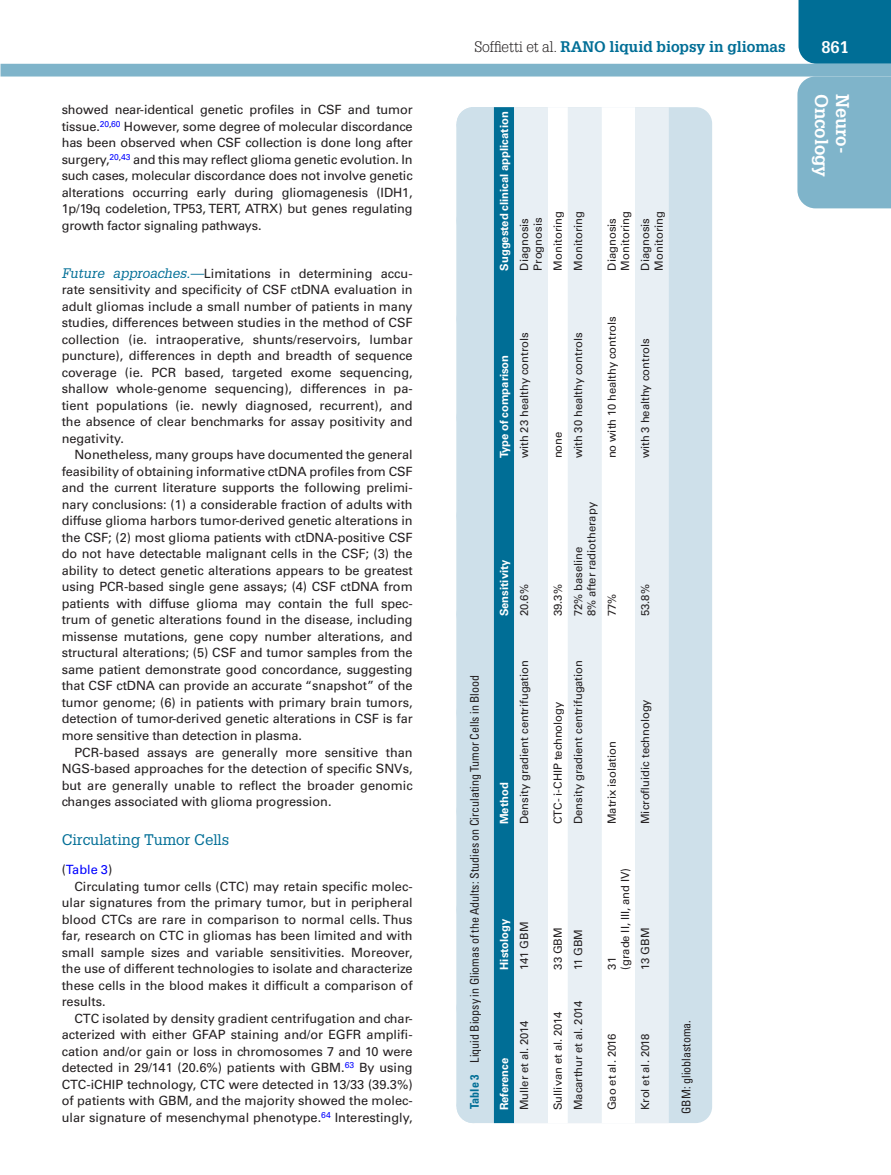
<style>
.page{position:relative;width:891px;height:1175px;background:#fff}
.page>*{position:absolute;margin:0;border:0;box-sizing:border-box;transform-origin:0 0}
.t1{font:700 18px "Glypha LT Std";color:#fff}
.t2{font:700 16.5px "Glypha LT Std";color:#fff}
.t3{font:700 15px "Glypha LT Std";color:#006e96}
.t4{font:15px "Glypha LT Std";color:#006e96}
.t5{font:12.75px/16.5px "Univers LT Std";color:#231f20;text-align:justify}
.t6{font:12.75px "Univers LT Std";color:#00f}
.t7{font:condensed 12px "Univers LT Std";color:#231f20}
.t8{font:11.25px/13.5px "Univers LT Std";color:#231f20}
.t9{font:700 11.25px "Univers LT Std";color:#fff}
.s1{font-family:"Glypha LT Std";font-style:italic;font-size:13.5px;color:#006e96}
.s2{color:#231f20}
.s3{font-weight:300;color:#231f20}
.s4{font-weight:700;color:#006e96}
</style>
<div class="page">
<div style="left:799px;top:0;width:92px;height:64px;background:#006e96"></div>
<div style="left:1px;top:64px;width:890px;height:12px;background:#7fb4ca"></div>
<div style="left:797px;top:76px;width:94px;height:132px;background:#7fb4ca"></div>
<div style="left:457px;top:107px;width:255px;height:1016px;background:#cee0ea;border-radius:16px"></div>
<svg style="left:456px;top:107px;width:58px;height:1016px"></svg>
<div style="left:514px;top:107px;width:155px;height:1016px;background:#e7eff4"></div>
<svg style="left:548px;top:107px;width:87px;height:1016px;background:#f5f8fa"></svg>
<p class="t5" style="left:62px;top:102px;width:353px">showed near-identical genetic profiles in CSF and tumor tissue.<sup>20</sup><sup>,</sup><sup>60</sup> However, some degree of molecular discordance has been observed when CSF collection is done long after surgery,<sup>20</sup><sup>,</sup><sup>43</sup> and this may reflect glioma genetic evolution. In such cases, molecular discordance does not involve genetic alterations occurring early during gliomagenesis (IDH1, 1p/19q codeletion, TP53, TERT, ATRX) but genes regulating growth factor signaling pathways.</p>
<p class="t5" style="left:62px;top:265px;width:353px"><span class="s1">Future approaches.—</span>Limitations in determining accu&shy;rate sensitivity and specificity of CSF ctDNA evaluation in adult gliomas include a small number of patients in many studies, differences between studies in the method of CSF collection (ie. intraoperative, shunts/reservoirs, lumbar puncture), differences in depth and breadth of sequence coverage (ie. PCR based, targeted exome sequencing, shallow whole-genome sequencing), differences in pa&shy;tient populations (ie. newly diagnosed, recurrent), and the absence of clear benchmarks for assay positivity and negativity.</p>
<p class="t5" style="left:62px;top:447px;width:353px;text-indent:13px">Nonetheless, many groups have documented the general feasibility of obtaining informative ctDNA profiles from CSF and the current literature supports the following prelimi&shy;nary conclusions: (1) a considerable fraction of adults with diffuse glioma harbors tumor-derived genetic alterations in the CSF; (2) most glioma patients with ctDNA-positive CSF do not have detectable malignant cells in the CSF; (3) the ability to detect genetic alterations appears to be greatest using PCR-based single gene assays; (4) CSF ctDNA from patients with diffuse glioma may contain the full spec&shy;trum of genetic alterations found in the disease, including missense mutations, gene copy number alterations, and structural alterations; (5) CSF and tumor samples from the same patient demonstrate good concordance, suggesting that CSF ctDNA can provide an accurate “snapshot” of the tumor genome; (6) in patients with primary brain tumors, detection of tumor-derived genetic alterations in CSF is far more sensitive than detection in plasma.</p>
<p class="t5" style="left:62px;top:743px;width:353px;text-indent:13px">PCR-based assays are generally more sensitive than NGS-based approaches for the detection of specific SNVs, but are generally unable to reflect the broader genomic changes associated with glioma progression.</p>
<p class="t4" style="left:62px;top:830px;width:169px">Circulating Tumor Cells</p>
<p class="t6" style="left:62px;top:862px;width:52px"><span class="s2">(</span>Table 3<span class="s2">)</span></p>
<p class="t5" style="left:74px;top:878px;width:340px">Circulating tumor cells (CTC) may retain specific molec-</p>
<p class="t5" style="left:62px;top:894px;width:353px">ular signatures from the primary tumor, but in peripheral</p>
<p class="t5" style="left:62px;top:911px;width:353px">blood CTCs are rare in comparison to normal cells. Thus</p>
<p class="t5" style="left:62px;top:927px;width:353px">far, research on CTC in gliomas has been limited and with</p>
<p class="t5" style="left:62px;top:944px;width:352px">small sample sizes and variable sensitivities. Moreover,</p>
<p class="t5" style="left:62px;top:960px;width:353px">the use of different technologies to isolate and characterize</p>
<p class="t5" style="left:62px;top:977px;width:352px">these cells in the blood makes it difficult a comparison of</p>
<p class="t5" style="left:62px;top:993px;width:45px">results.</p>
<p class="t5" style="left:74px;top:1010px;width:340px">CTC isolated by density gradient centrifugation and char-</p>
<p class="t5" style="left:62px;top:1026px;width:353px">acterized with either GFAP staining and/or EGFR amplifi-</p>
<p class="t5" style="left:62px;top:1043px;width:353px">cation and/or gain or loss in chromosomes 7 and 10 were</p>
<p class="t5" style="left:62px;top:1059px;width:352px">detected in 29/141 (20.6%) patients with GBM.<sup>63</sup> By using</p>
<p class="t5" style="left:62px;top:1076px;width:352px">CTC-iCHIP technology, CTC were detected in 13/33 (39.3%)</p>
<p class="t5" style="left:62px;top:1092px;width:353px">of patients with GBM, and the majority showed the molec-</p>
<p class="t5" style="left:62px;top:1109px;width:352px">ular signature of mesenchymal phenotype.<sup>64</sup> Interestingly,</p>
<p class="t3" style="left:474px;top:37px;width:313px"><span class="s3">Soffietti et al.</span> RANO liquid biopsy in gliomas</p>
<p class="t2" style="left:821px;top:37px;width:29px">861</p>
<h1 class="t1" style="left:833px;top:94px;width:85px;rotate:90deg">Oncology</h1>
<h1 class="t1" style="left:854px;top:94px;width:61px;rotate:90deg">Neuro-</h1>
<p class="t9" style="left:498px;top:270px;width:160px;rotate:-90deg">Suggested clinical application</p>
<p class="t8" style="left:551px;top:270px;width:61px;rotate:-90deg">Monitoring</p>
<p class="t8" style="left:571px;top:270px;width:61px;rotate:-90deg">Monitoring</p>
<p class="t8" style="left:605px;top:270px;width:61px;rotate:-90deg">Diagnosis<br>Monitoring</p>
<p class="t8" style="left:639px;top:270px;width:61px;rotate:-90deg">Diagnosis<br>Monitoring</p>
<p class="t8" style="left:518px;top:270px;width:54px;rotate:-90deg">Diagnosis<br>Prognosis</p>
<p class="t9" style="left:498px;top:458px;width:105px;rotate:-90deg">Type of comparison</p>
<p class="t8" style="left:518px;top:458px;width:128px;rotate:-90deg">with 23 healthy controls</p>
<p class="t7" style="left:467px;top:1108px;width:435px;rotate:-90deg"><span class="s4">Table 3</span> Liquid Biopsy in Gliomas of the Adults: Studies on Circulating Tumor Cells in Blood</p>
<p class="t9" style="left:498px;top:616px;width:58px;rotate:-90deg">Sensitivity</p>
<p class="t8" style="left:518px;top:616px;width:33px;rotate:-90deg">20.6%</p>
<p class="t9" style="left:498px;top:824px;width:43px;rotate:-90deg">Method</p>
<p class="t8" style="left:518px;top:824px;width:166px;rotate:-90deg">Density gradient centrifugation</p>
<p class="t9" style="left:498px;top:969px;width:52px;rotate:-90deg">Histology</p>
<p class="t8" style="left:518px;top:969px;width:50px;rotate:-90deg">141 GBM</p>
<p class="t9" style="left:498px;top:1110px;width:54px;rotate:-90deg">Reference</p>
<p class="t8" style="left:518px;top:1110px;width:91px;rotate:-90deg">Muller et al. 2014</p>
<p class="t8" style="left:551px;top:458px;width:28px;rotate:-90deg">none</p>
<p class="t8" style="left:571px;top:458px;width:128px;rotate:-90deg">with 30 healthy controls</p>
<p class="t8" style="left:605px;top:458px;width:144px;rotate:-90deg">no with 10 healthy controls</p>
<p class="t8" style="left:551px;top:616px;width:33px;rotate:-90deg">39.3%</p>
<p class="t8" style="left:571px;top:616px;width:116px;rotate:-90deg">72% baseline<br>8% after radiotherapy</p>
<p class="t8" style="left:605px;top:616px;width:24px;rotate:-90deg">77%</p>
<p class="t8" style="left:551px;top:824px;width:124px;rotate:-90deg">CTC- i-CHIP technology</p>
<p class="t8" style="left:571px;top:824px;width:166px;rotate:-90deg">Density gradient centrifugation</p>
<p class="t8" style="left:605px;top:824px;width:84px;rotate:-90deg">Matrix isolation</p>
<p class="t8" style="left:639px;top:458px;width:122px;rotate:-90deg">with 3 healthy controls</p>
<p class="t8" style="left:639px;top:616px;width:33px;rotate:-90deg">53.8%</p>
<p class="t8" style="left:639px;top:824px;width:126px;rotate:-90deg">Microfluidic technology</p>
<p class="t8" style="left:551px;top:969px;width:44px;rotate:-90deg">33 GBM</p>
<p class="t8" style="left:571px;top:969px;width:42px;rotate:-90deg">11 GBM</p>
<p class="t8" style="left:551px;top:1110px;width:100px;rotate:-90deg">Sullivan et al. 2014</p>
<p class="t8" style="left:571px;top:1110px;width:111px;rotate:-90deg">Macarthur et al. 2014</p>
<p class="t8" style="left:605px;top:969px;width:103px;rotate:-90deg">31<br>(grade II, III, and IV)</p>
<p class="t8" style="left:639px;top:969px;width:44px;rotate:-90deg">13 GBM</p>
<p class="t8" style="left:605px;top:1110px;width:79px;rotate:-90deg">Gao et al. 2016</p>
<p class="t8" style="left:639px;top:1110px;width:79px;rotate:-90deg">Krol et al. 2018</p>
<p class="t7" style="left:679px;top:1114px;width:95px;rotate:-90deg">GBM: glioblastoma.</p>
</div>
